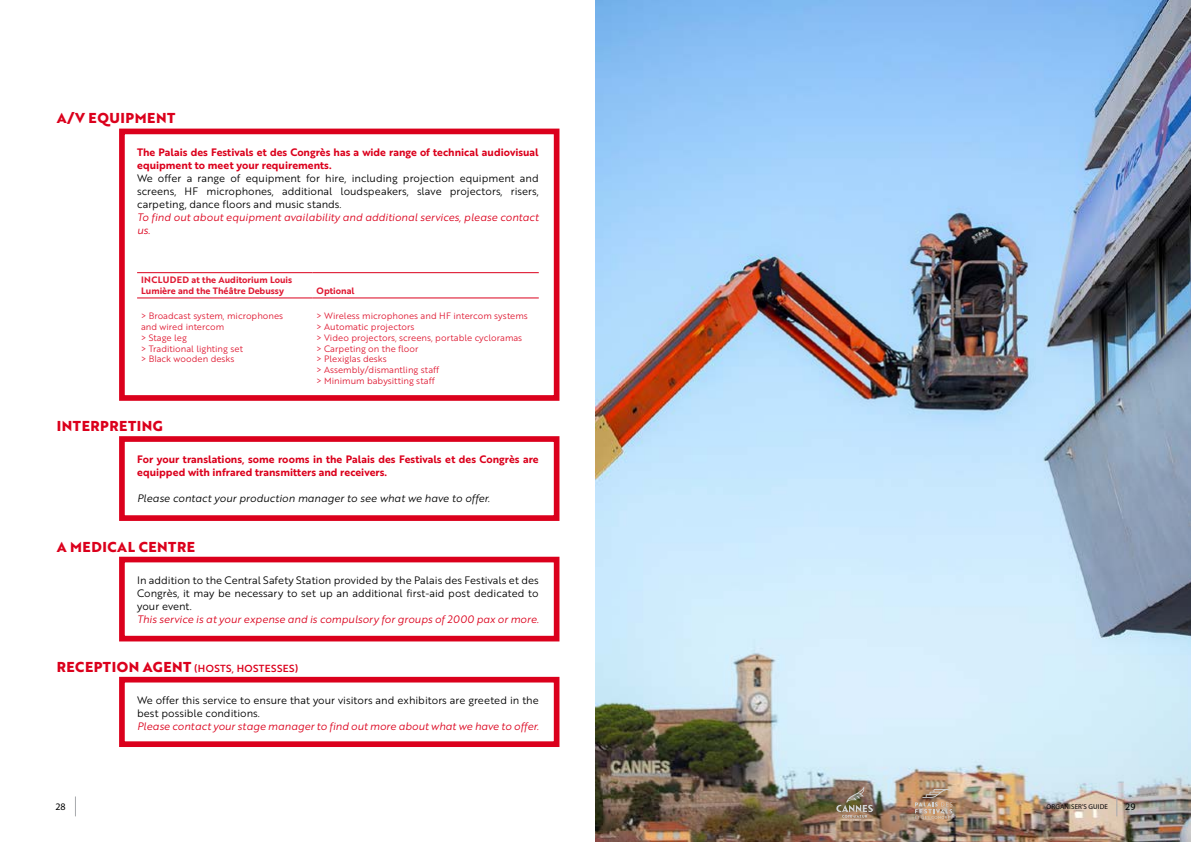
<style>
.page{position:relative;width:1191px;height:842px;background:#fff}
.page>*{position:absolute;margin:0;border:0;box-sizing:border-box;transform-origin:0 0}
.t1{font:700 14px "Brother 1816 Extra";letter-spacing:.04em;color:#db001c}
.t2{font:10.5px/13px "Brother 1816 Book";color:#000;text-align:justify}
.t3{font:10.5px/13px "Brother 1816 Bold";color:#db001c}
.t4{font:10.5px/13px "Brother 1816 Book Italic";color:#db001c}
.t5{font:10.5px "Brother 1816 Book Italic";color:#000}
.t6{font:10px "Brother 1816 Medium";letter-spacing:.04em;color:#db001c}
.t7{font:10px "Myriad Pro";color:#000}
.t8{font:9px/10.8px "Brother 1816 Book";color:#df1a33}
.t9{font:9px/10.8px "Brother 1816 Bold";color:#df1a33}
.t10{font:7px "Myriad Pro";letter-spacing:.02em;color:#000}
.s1{font-family:"Brother 1816 Extra";font-weight:700;font-size:14px}
</style>
<div class="page">
<div style="left:119px;top:129px;width:440px;height:272px;border:6px solid #db001c"></div>
<hr style="left:137px;top:272px;width:176px;height:1px;background:#db001c">
<hr style="left:313px;top:272px;width:226px;height:1px;background:#db001c">
<hr style="left:137px;top:298px;width:176px;height:1px;background:#db001c">
<hr style="left:313px;top:298px;width:226px;height:1px;background:#db001c">
<hr style="left:137px;top:399px;width:176px;height:1px;background:#db001c">
<hr style="left:313px;top:399px;width:226px;height:1px;background:#db001c">
<div style="left:119px;top:436px;width:440px;height:85px;border:6px solid #db001c"></div>
<div style="left:119px;top:557px;width:440px;height:84px;border:6px solid #db001c"></div>
<div style="left:119px;top:677px;width:440px;height:70px;border:6px solid #db001c"></div>
<img style="left:595px;top:0;width:596px;height:842px">
<svg style="left:75px;top:797px;width:1px;height:19px"></svg>
<svg style="left:1116px;top:797px;width:1px;height:19px"></svg>
<svg style="left:915px;top:789px;width:37px;height:30px"></svg>
<svg style="left:836px;top:786px;width:37px;height:34px"></svg>
<h1 class="t1" style="left:57px;top:108px;width:120px">A/V EQUIPMENT</h1>
<p class="t3" style="left:137px;top:145px;width:403px">The Palais des Festivals et des Congrès has a wide range of technical audiovisual equipment to meet your requirements.</p>
<p class="t2" style="left:137px;top:171px;width:403px">We offer a range of equipment for hire, including projection equipment and screens, HF microphones, additional loudspeakers, slave projectors, risers, carpeting, dance floors and music stands.</p>
<p class="t4" style="left:137px;top:210px;width:403px">To find out about equipment availability and additional services, please contact us.</p>
<p class="t9" style="left:141px;top:274px;width:153px">INCLUDED at the Auditorium Louis<br>Lumière and the Théâtre Debussy</p>
<p class="t9" style="left:317px;top:285px;width:39px">Optional</p>
<p class="t8" style="left:141px;top:310px;width:144px">&gt; Broadcast system, microphones and wired intercom<br>&gt; Stage leg<br>&gt; Traditional lighting set<br>&gt; Black wooden desks</p>
<p class="t8" style="left:317px;top:310px;width:213px">&gt; Wireless microphones and HF intercom systems &gt; Automatic projectors<br>&gt; Video projectors, screens, portable cycloramas &gt; Carpeting on the floor<br>&gt; Plexiglas desks<br>&gt; Assembly/dismantling staff<br>&gt; Minimum babysitting staff</p>
<h1 class="t1" style="left:57px;top:415px;width:108px">INTERPRETING</h1>
<p class="t3" style="left:137px;top:453px;width:403px">For your translations, some rooms in the Palais des Festivals et des Congrès are equipped with infrared transmitters and receivers.</p>
<p class="t5" style="left:137px;top:491px;width:354px">Please contact your production manager to see what we have to offer.</p>
<h1 class="t1" style="left:57px;top:536px;width:140px">A MEDICAL CENTRE</h1>
<p class="t2" style="left:137px;top:573px;width:403px">In addition to the Central Safety Station provided by the Palais des Festivals et des Congrès, it may be necessary to set up an additional first-aid post dedicated to your event.</p>
<p class="t4" style="left:137px;top:612px;width:403px">This service is at your expense and is compulsory for groups of 2000 pax or more.</p>
<p class="t6" style="left:57px;top:661px;width:243px"><span class="s1">RECEPTION AGENT</span> (HOSTS, HOSTESSES)</p>
<p class="t2" style="left:137px;top:693px;width:403px">We offer this service to ensure that your visitors and exhibitors are greeted in the best possible conditions.</p>
<p class="t4" style="left:137px;top:719px;width:403px">Please contact your stage manager to find out more about what we have to offer.</p>
<p class="t7" style="left:56px;top:801px;width:12px">28</p>
<p class="t10" style="left:1046px;top:802px;width:63px">ORGANISER'S GUIDE</p>
<p class="t7" style="left:1125px;top:801px;width:12px">29</p>
</div>
